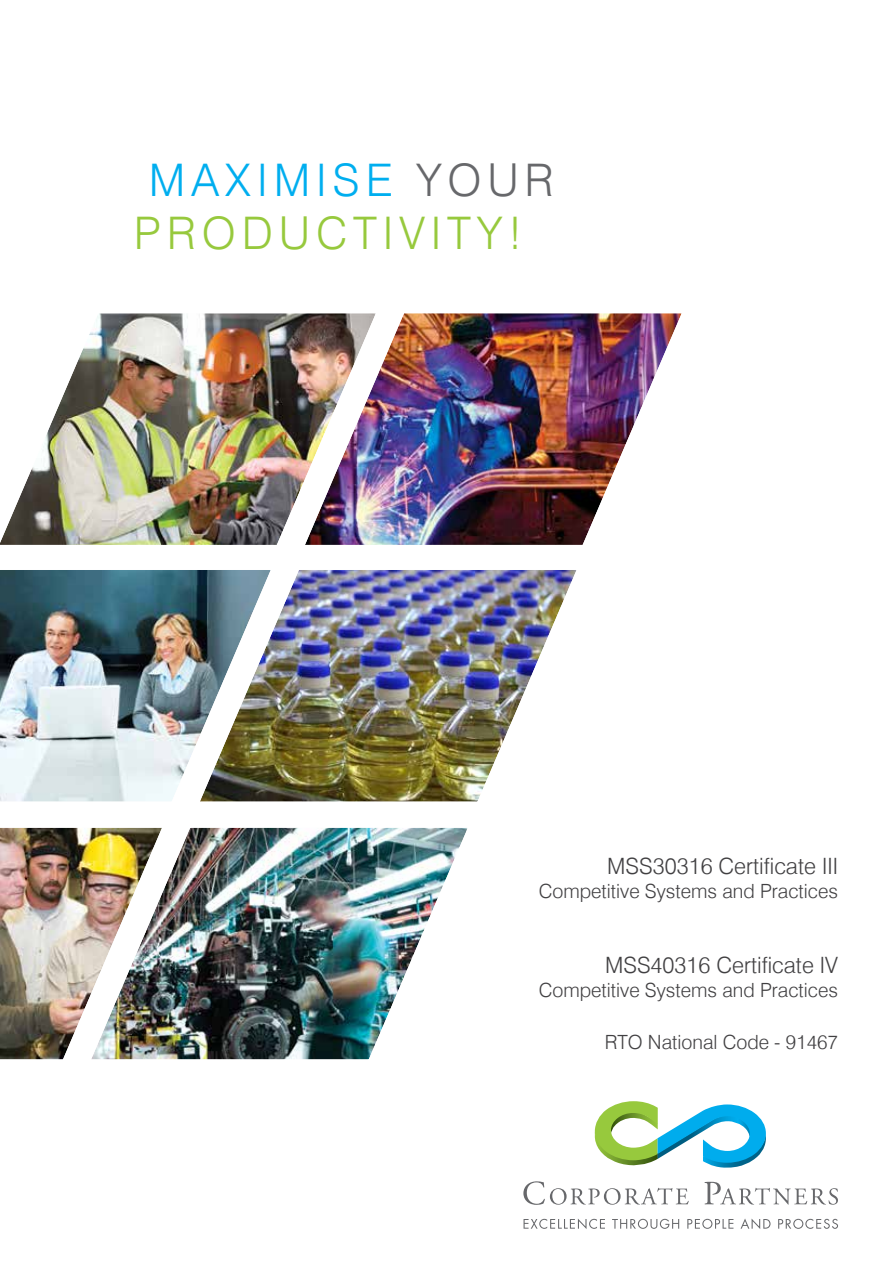
<style>
.page{position:relative;width:893px;height:1263px;background:#fff}
.page>*{position:absolute;margin:0;border:0;box-sizing:border-box;transform-origin:0 0}
.t1{font:300 45px/53.8px "Swiss 721 BT";letter-spacing:.13em;color:#97c93d}
.t2{font:300 22.5px "Swiss 721 BT";color:#414042}
.t3{font:300 19.65px "Swiss 721 BT";color:#414042}
.s1{color:#00aeef}
.s2{color:#67686b}
</style>
<div class="page">
<img style="left:0;top:313px;width:288px;height:232px">
<img style="left:0;top:570px;width:183px;height:232px">
<img style="left:288px;top:313px;width:394px;height:232px">
<img style="left:179px;top:827px;width:289px;height:233px">
<img style="left:183px;top:570px;width:394px;height:232px">
<img style="left:0;top:827px;width:179px;height:233px">
<svg style="left:523px;top:1181px;width:166px;height:24px"></svg>
<svg style="left:704px;top:1182px;width:134px;height:23px"></svg>
<svg style="left:594px;top:1101px;width:172px;height:67px"></svg>
<svg style="left:524px;top:1218px;width:81px;height:11px"></svg>
<svg style="left:612px;top:1219px;width:67px;height:10px"></svg>
<svg style="left:687px;top:1219px;width:46px;height:10px"></svg>
<svg style="left:740px;top:1218px;width:30px;height:11px"></svg>
<svg style="left:778px;top:1219px;width:60px;height:10px"></svg>
<h1 class="t1" style="left:134px;top:152px;width:421px;text-indent:15px"><span class="s1">MAXIMISE</span> <span class="s2">YOUR<br></span>PRODUCTIVITY!</h1>
<p class="t2" style="left:607px;top:852px;width:232px">MSS30316 Certificate III</p>
<p class="t3" style="left:539px;top:879px;width:301px">Competitive Systems and Practices</p>
<p class="t2" style="left:605px;top:951px;width:234px">MSS40316 Certificate IV</p>
<p class="t3" style="left:539px;top:978px;width:301px">Competitive Systems and Practices</p>
<p class="t3" style="left:605px;top:1030px;width:235px">RTO National Code - 91467</p>
</div>
